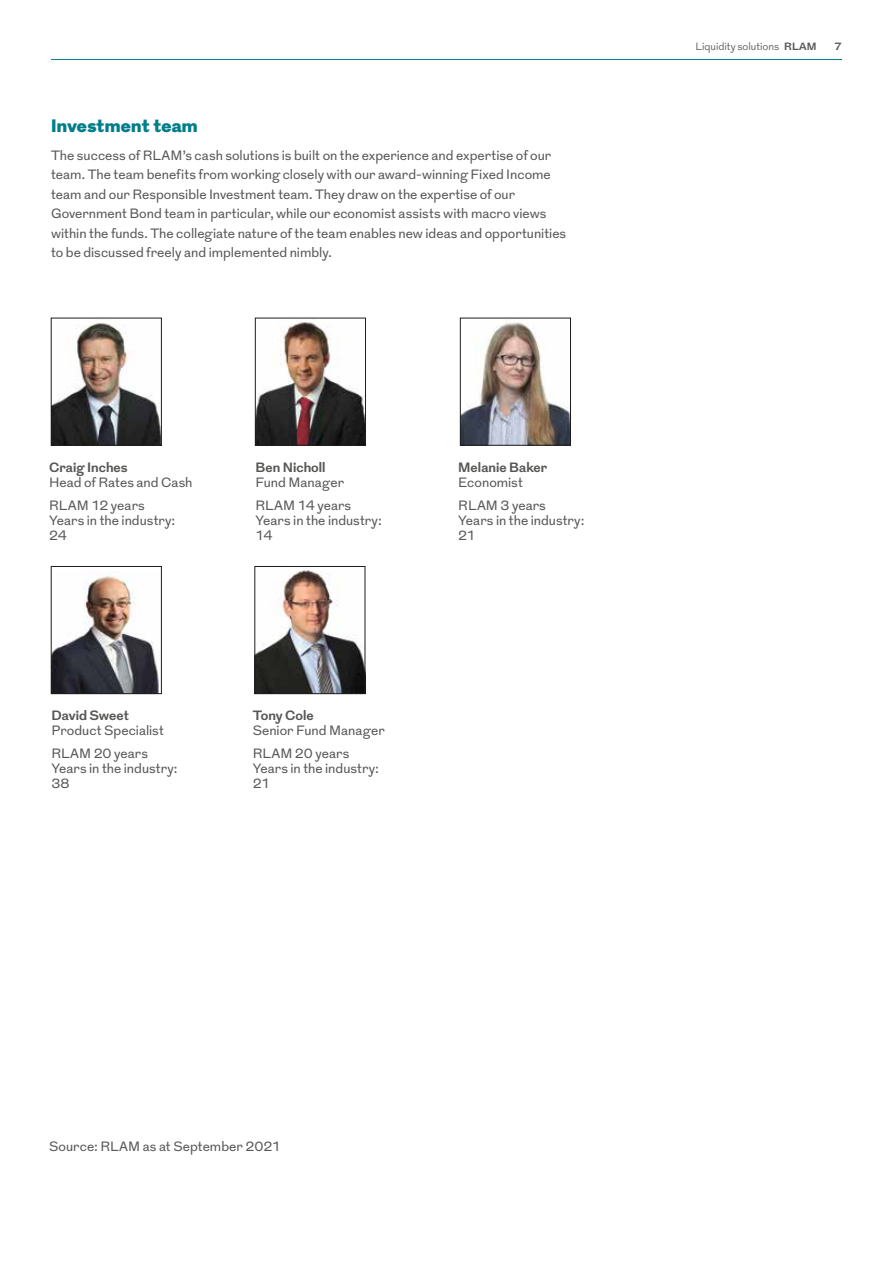
<style>
.page{position:relative;width:893px;height:1263px;background:#fff}
.page>*{position:absolute;margin:0;border:0;box-sizing:border-box;transform-origin:0 0}
.t1{font:900 18px "Grot";letter-spacing:.02em;color:#007e8a}
.t2{font:13.5px/23.5px "Grot";color:#575756}
.t3{font:700 13.5px "Grot";color:#575756}
.t4{font:300 10.5px "Grot";letter-spacing:-.005em;color:#575756}
.t5{font:700 10.5px "Grot";color:#575756}
.s1{font-weight:700}
</style>
<div class="page">
<img style="left:53px;top:571px;width:106px;height:121px">
<div style="left:51px;top:566px;width:111px;height:128px;border:1px solid #1d1d1b"></div>
<img style="left:462px;top:322px;width:107px;height:121px">
<div style="left:460px;top:318px;width:111px;height:127px;border:1px solid #1d1d1b"></div>
<img style="left:257px;top:322px;width:107px;height:121px">
<div style="left:255px;top:318px;width:111px;height:127px;border:1px solid #1d1d1b"></div>
<img style="left:257px;top:569px;width:106px;height:123px">
<div style="left:255px;top:566px;width:110px;height:128px;border:1px solid #1d1d1b"></div>
<img style="left:53px;top:323px;width:107px;height:120px">
<div style="left:51px;top:318px;width:111px;height:127px;border:1px solid #1d1d1b"></div>
<hr style="left:51px;top:59px;width:791px;height:1px;background:#007e8a">
<h1 class="t1" style="left:51px;top:113px;width:148px">Investment team</h1>
<p class="t2" style="left:51px;top:146px;width:517px;line-height:19.5px">The success of RLAM’s cash solutions is built on the experience and expertise of our team. The team benefits from working closely with our award-winning Fixed Income team and our Responsible Investment team. They draw on the expertise of our Government Bond team in particular, while our economist assists with macro views within the funds. The collegiate nature of the team enables new ideas and opportunities to be discussed freely and implemented nimbly.</p>
<p class="t3" style="left:49px;top:457px;width:80px">Craig Inches</p>
<p class="t2" style="left:49px;top:471px;width:145px">Head of Rates and Cash<br>RLAM 12 years</p>
<p class="t2" style="left:49px;top:513px;width:128px;line-height:15px">Years in the industry:<br>24</p>
<p class="t3" style="left:255px;top:457px;width:72px">Ben Nicholl</p>
<p class="t2" style="left:255px;top:471px;width:97px">Fund Manager<br>RLAM 14 years</p>
<p class="t2" style="left:255px;top:513px;width:128px;line-height:15px">Years in the industry:<br>14</p>
<p class="t3" style="left:51px;top:706px;width:79px">David Sweet</p>
<p class="t2" style="left:51px;top:719px;width:114px">Product Specialist<br>RLAM 20 years</p>
<p class="t2" style="left:51px;top:762px;width:128px;line-height:15px">Years in the industry:<br>38</p>
<p class="t3" style="left:253px;top:706px;width:63px">Tony Cole</p>
<p class="t2" style="left:253px;top:719px;width:134px">Senior Fund Manager<br>RLAM 20 years</p>
<p class="t2" style="left:253px;top:762px;width:128px;line-height:15px">Years in the industry:<br>21</p>
<p class="t3" style="left:458px;top:457px;width:91px">Melanie Baker</p>
<p class="t2" style="left:458px;top:471px;width:89px">Economist<br>RLAM 3 years</p>
<p class="t2" style="left:458px;top:513px;width:128px;line-height:15px">Years in the industry:<br>21</p>
<p class="t4" style="left:695px;top:40px;width:123px">Liquidity solutions <span class="s1">RLAM</span></p>
<p class="t5" style="left:834px;top:39px;width:9px">7</p>
<p class="t2" style="left:49px;top:1134px;width:234px">Source: RLAM as at September 2021</p>
</div>
